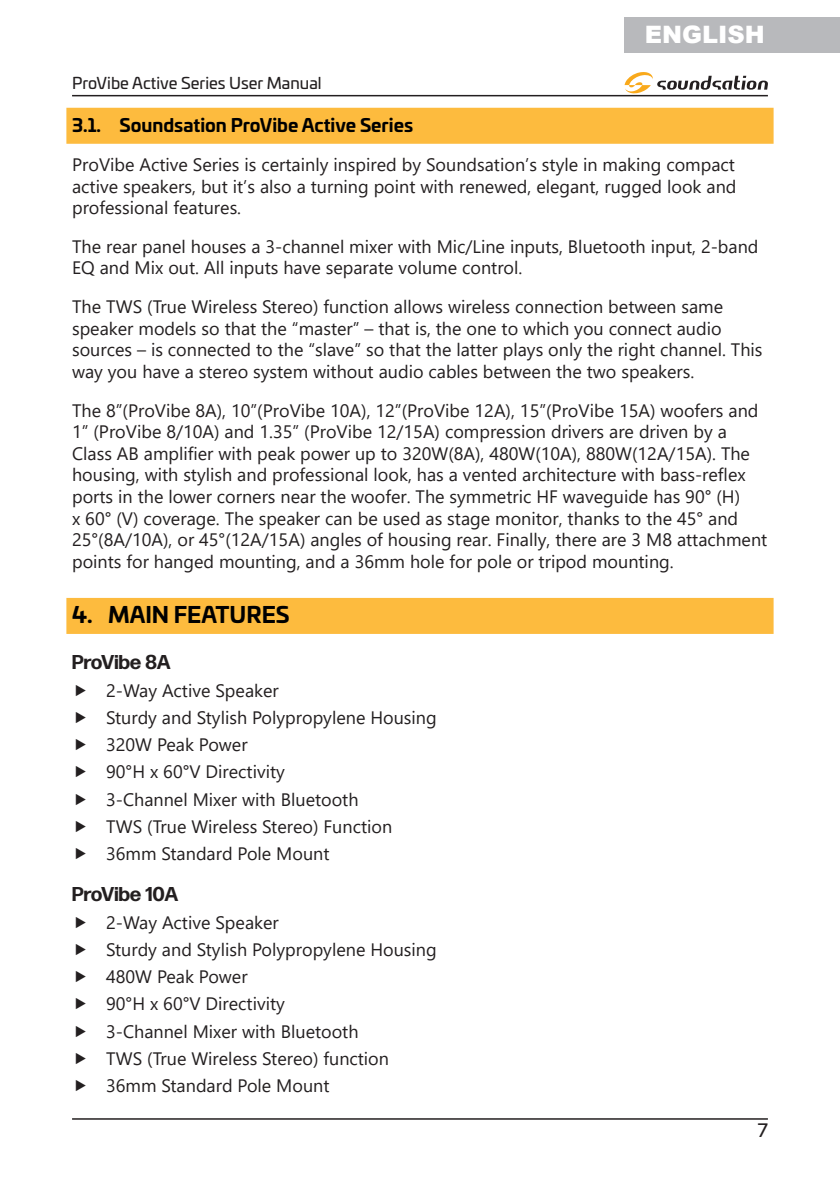
<style>
.page{position:relative;width:840px;height:1191px;background:#fff}
.page>*{position:absolute;margin:0;border:0;box-sizing:border-box;transform-origin:0 0}
.t1{font:900 24px "Arial";color:#fff}
.t2{font:700 22px "Univia Pro";color:#000}
.ENG_-_Title_3_for_User_Manuals{font:700 20px "Forma DJR Display";letter-spacing:.01em;color:#231f20}
.ENG_-_Basic_Text_w_3mm_space_after{font:18px/21.6px "Segoe UI";color:#231f20}
.t3{font:700 18px "Univia Pro";color:#000}
.t4{font:18px "Univia Pro";color:#231f20}
.t5{font:16px "Univia Pro";color:#231f20}
</style>
<div class="page">
<hr style="left:72px;top:95px;width:695px;height:1px;background:#231f20">
<svg style="left:624px;top:72px;width:143px;height:22px"></svg>
<hr style="left:72px;top:1118px;width:695px;height:1px;background:#231f20">
<div style="left:624px;top:17px;width:215px;height:35px;background:#b8b9bc"></div>
<div style="left:66px;top:108px;width:707px;height:36px;background:#fdbb3e"></div>
<div style="left:66px;top:598px;width:707px;height:36px;background:#fdbb3e"></div>
<h1 class="t1" style="left:644px;top:17px;width:121px">ENGLISH</h1>
<p class="t5" style="left:72px;top:71px;width:251px">ProVibe Active Series User Manual</p>
<p class="t3" style="left:72px;top:111px;width:342px">3.1. Soundsation ProVibe Active Series</p>
<p class="ENG_-_Basic_Text_w_3mm_space_after" style="left:72px;top:152px;width:665px;text-align:justify">ProVibe Active Series is certainly inspired by Soundsation’s style in making compact active speakers, but it’s also a turning point with renewed, elegant, rugged look and professional features.</p>
<p class="ENG_-_Basic_Text_w_3mm_space_after" style="left:72px;top:234px;width:687px">The rear panel houses a 3-channel mixer with Mic/Line inputs, Bluetooth input, 2-band<br>EQ and Mix out. All inputs have separate volume control.</p>
<p class="ENG_-_Basic_Text_w_3mm_space_after" style="left:72px;top:294px;width:691px">The TWS (True Wireless Stereo) function allows wireless connection between same speaker models so that the “master” – that is, the one to which you connect audio sources – is connected to the “slave” so that the latter plays only the right channel. This way you have a stereo system without audio cables between the two speakers.</p>
<p class="ENG_-_Basic_Text_w_3mm_space_after" style="left:72px;top:398px;width:696px">The 8”(ProVibe 8A), 10”(ProVibe 10A), 12”(ProVibe 12A), 15”(ProVibe 15A) woofers and 1” (ProVibe 8/10A) and 1.35” (ProVibe 12/15A) compression drivers are driven by a Class AB amplifier with peak power up to 320W(8A), 480W(10A), 880W(12A/15A). The housing, with stylish and professional look, has a vented architecture with bass-reflex ports in the lower corners near the woofer. The symmetric HF waveguide has 90° (H)<br>x 60° (V) coverage. The speaker can be used as stage monitor, thanks to the 45° and 25°(8A/10A), or 45°(12A/15A) angles of housing rear. Finally, there are 3 M8 attachment points for hanged mounting, and a 36mm hole for pole or tripod mounting.</p>
<p class="t2" style="left:72px;top:596px;width:219px">4. MAIN FEATURES</p>
<p class="ENG_-_Title_3_for_User_Manuals" style="left:72px;top:649px;width:100px">ProVibe 8A</p>
<p class="ENG_-_Basic_Text_w_3mm_space_after" style="left:106px;top:678px;width:174px">2-Way Active Speaker</p>
<p class="ENG_-_Basic_Text_w_3mm_space_after" style="left:106px;top:705px;width:332px">Sturdy and Stylish Polypropylene Housing</p>
<p class="ENG_-_Basic_Text_w_3mm_space_after" style="left:106px;top:732px;width:143px">320W Peak Power</p>
<p class="ENG_-_Basic_Text_w_3mm_space_after" style="left:106px;top:759px;width:180px">90°H x 60°V Directivity</p>
<p class="ENG_-_Basic_Text_w_3mm_space_after" style="left:106px;top:787px;width:254px">3-Channel Mixer with Bluetooth</p>
<p class="ENG_-_Basic_Text_w_3mm_space_after" style="left:106px;top:814px;width:287px">TWS (True Wireless Stereo) Function</p>
<p class="ENG_-_Basic_Text_w_3mm_space_after" style="left:106px;top:841px;width:225px">36mm Standard Pole Mount</p>
<p class="ENG_-_Title_3_for_User_Manuals" style="left:72px;top:881px;width:107px">ProVibe 10A</p>
<p class="ENG_-_Basic_Text_w_3mm_space_after" style="left:106px;top:909px;width:174px">2-Way Active Speaker</p>
<p class="ENG_-_Basic_Text_w_3mm_space_after" style="left:106px;top:937px;width:332px">Sturdy and Stylish Polypropylene Housing</p>
<p class="ENG_-_Basic_Text_w_3mm_space_after" style="left:106px;top:964px;width:143px">480W Peak Power</p>
<p class="ENG_-_Basic_Text_w_3mm_space_after" style="left:106px;top:991px;width:180px">90°H x 60°V Directivity</p>
<p class="ENG_-_Basic_Text_w_3mm_space_after" style="left:106px;top:1018px;width:254px">3-Channel Mixer with Bluetooth</p>
<p class="ENG_-_Basic_Text_w_3mm_space_after" style="left:106px;top:1046px;width:284px">TWS (True Wireless Stereo) function</p>
<p class="ENG_-_Basic_Text_w_3mm_space_after" style="left:106px;top:1073px;width:225px">36mm Standard Pole Mount</p>
<p class="t4" style="left:757px;top:1116px;width:12px">7</p>
</div>
